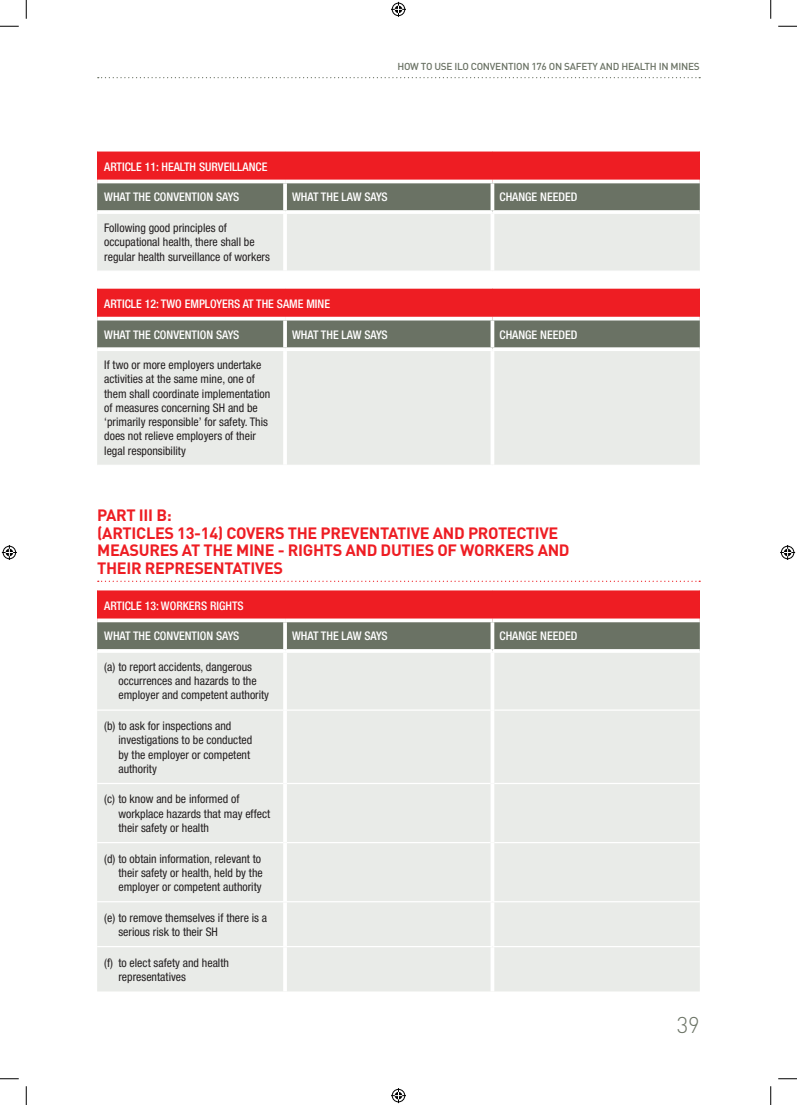
<style>
.page{position:relative;width:797px;height:1105px;background:#fff}
.page>*{position:absolute;margin:0;border:0;box-sizing:border-box;transform-origin:0 0}
.t1{font:300 22.5px "DIN";color:#6a7264}
.t2{font:700 16.25px/17.5px "DIN";letter-spacing:-.02em;color:#ee1d23}
.t3{font:condensed 11.88px/14.2px "Helvetica Neue";color:#231f20}
.t4{font:500 condensed 11.88px "Helvetica Neue";color:#fff}
.t5{font:500 10px "DIN";letter-spacing:-.025em;color:#6a7264}
</style>
<div class="page">
<svg style="left:98px;top:77px;width:602px;height:1px"></svg>
<svg style="left:98px;top:581px;width:602px;height:1px"></svg>
<div style="left:97px;top:151px;width:602px;height:30px;background:#ee1d23"></div>
<div style="left:97px;top:183px;width:602px;height:27px;background:#6a7264"></div>
<div style="left:97px;top:214px;width:602px;height:57px;background:#e9ebe8"></div>
<svg style="left:97px;top:210px;width:188px;height:2px"></svg>
<svg style="left:285px;top:210px;width:207px;height:1px"></svg>
<svg style="left:492px;top:210px;width:207px;height:2px"></svg>
<svg style="left:283px;top:183px;width:4px;height:27px"></svg>
<hr style="left:283px;top:214px;width:4px;height:57px;background:#fff">
<hr style="left:97px;top:150px;width:188px;height:2px;background:#fff">
<hr style="left:285px;top:150px;width:207px;height:2px;background:#fff">
<hr style="left:492px;top:150px;width:207px;height:2px;background:#fff">
<svg style="left:490px;top:183px;width:4px;height:27px"></svg>
<svg style="left:490px;top:214px;width:4px;height:57px"></svg>
<hr style="left:97px;top:180px;width:188px;height:3px;background:#fff">
<hr style="left:285px;top:180px;width:207px;height:3px;background:#fff">
<hr style="left:492px;top:180px;width:207px;height:3px;background:#fff">
<div style="left:97px;top:288px;width:602px;height:31px;background:#ee1d23"></div>
<div style="left:97px;top:320px;width:602px;height:27px;background:#6a7264"></div>
<div style="left:97px;top:351px;width:602px;height:114px;background:#e9ebe8"></div>
<svg style="left:97px;top:347px;width:188px;height:2px"></svg>
<svg style="left:285px;top:347px;width:207px;height:1px"></svg>
<svg style="left:492px;top:347px;width:207px;height:2px"></svg>
<svg style="left:283px;top:320px;width:4px;height:27px"></svg>
<hr style="left:283px;top:351px;width:4px;height:114px;background:#fff">
<hr style="left:97px;top:287px;width:188px;height:2px;background:#fff">
<hr style="left:285px;top:287px;width:207px;height:2px;background:#fff">
<hr style="left:492px;top:287px;width:207px;height:2px;background:#fff">
<svg style="left:490px;top:320px;width:4px;height:27px"></svg>
<svg style="left:490px;top:351px;width:4px;height:114px"></svg>
<hr style="left:97px;top:317px;width:188px;height:3px;background:#fff">
<hr style="left:285px;top:317px;width:207px;height:3px;background:#fff">
<hr style="left:492px;top:317px;width:207px;height:3px;background:#fff">
<div style="left:97px;top:590px;width:602px;height:30px;background:#ee1d23"></div>
<div style="left:97px;top:622px;width:602px;height:27px;background:#6a7264"></div>
<div style="left:97px;top:653px;width:602px;height:338px;background:#e9ebe8"></div>
<hr style="left:97px;top:709px;width:186px;height:2px;background:#fff">
<hr style="left:287px;top:709px;width:203px;height:2px;background:#fff">
<hr style="left:494px;top:709px;width:205px;height:2px;background:#fff">
<hr style="left:97px;top:783px;width:186px;height:1px;background:#fff">
<hr style="left:287px;top:783px;width:203px;height:1px;background:#fff">
<hr style="left:494px;top:783px;width:205px;height:1px;background:#fff">
<hr style="left:97px;top:842px;width:186px;height:1px;background:#fff">
<hr style="left:287px;top:842px;width:203px;height:1px;background:#fff">
<hr style="left:494px;top:842px;width:205px;height:1px;background:#fff">
<svg style="left:283px;top:622px;width:4px;height:27px"></svg>
<hr style="left:283px;top:653px;width:4px;height:57px;background:#fff">
<hr style="left:283px;top:710px;width:4px;height:73px;background:#fff">
<hr style="left:283px;top:783px;width:4px;height:60px;background:#fff">
<hr style="left:283px;top:843px;width:4px;height:58px;background:#fff">
<hr style="left:283px;top:902px;width:4px;height:44px;background:#fff">
<hr style="left:283px;top:947px;width:4px;height:44px;background:#fff">
<svg style="left:490px;top:622px;width:4px;height:27px"></svg>
<svg style="left:490px;top:653px;width:4px;height:57px"></svg>
<svg style="left:490px;top:710px;width:4px;height:73px"></svg>
<svg style="left:490px;top:783px;width:4px;height:60px"></svg>
<svg style="left:490px;top:843px;width:4px;height:58px"></svg>
<svg style="left:490px;top:902px;width:4px;height:44px"></svg>
<svg style="left:490px;top:947px;width:4px;height:44px"></svg>
<hr style="left:97px;top:901px;width:188px;height:1px;background:#fff">
<hr style="left:285px;top:901px;width:207px;height:1px;background:#fff">
<hr style="left:492px;top:901px;width:207px;height:1px;background:#fff">
<svg style="left:97px;top:618px;width:188px;height:4px"></svg>
<svg style="left:285px;top:618px;width:207px;height:2px"></svg>
<svg style="left:492px;top:618px;width:207px;height:4px"></svg>
<hr style="left:97px;top:946px;width:188px;height:1px;background:#fff">
<hr style="left:285px;top:946px;width:207px;height:1px;background:#fff">
<hr style="left:492px;top:946px;width:207px;height:1px;background:#fff">
<svg style="left:0;top:25px;width:19px;height:2px"></svg>
<svg style="left:778px;top:25px;width:19px;height:2px"></svg>
<svg style="left:0;top:1078px;width:19px;height:1px"></svg>
<svg style="left:778px;top:1078px;width:19px;height:1px"></svg>
<svg style="left:25px;top:0;width:2px;height:19px"></svg>
<svg style="left:25px;top:1086px;width:2px;height:19px"></svg>
<svg style="left:770px;top:0;width:1px;height:19px"></svg>
<svg style="left:770px;top:1086px;width:1px;height:19px"></svg>
<svg style="left:391px;top:2px;width:15px;height:15px"></svg>
<svg style="left:391px;top:1088px;width:15px;height:15px"></svg>
<svg style="left:2px;top:545px;width:15px;height:15px"></svg>
<svg style="left:780px;top:545px;width:15px;height:15px"></svg>
<p class="t5" style="left:397px;top:60px;width:304px">HOW TO USE ILO CONVENTION 176 ON SAFETY AND HEALTH IN MINES</p>
<p class="t4" style="left:104px;top:160px;width:165px">ARTICLE 11: HEALTH SURVEILLANCE</p>
<p class="t4" style="left:104px;top:190px;width:137px">WHAT THE CONVENTION SAYS</p>
<p class="t4" style="left:292px;top:190px;width:97px">WHAT THE LAW SAYS</p>
<p class="t4" style="left:499px;top:190px;width:79px">CHANGE NEEDED</p>
<p class="t3" style="left:104px;top:221px;width:167px">Following good principles of occupational health, there shall be regular health surveillance of workers</p>
<p class="t4" style="left:104px;top:297px;width:227px">ARTICLE 12: TWO EMPLOYERS AT THE SAME MINE</p>
<p class="t4" style="left:104px;top:327px;width:137px">WHAT THE CONVENTION SAYS</p>
<p class="t4" style="left:292px;top:327px;width:97px">WHAT THE LAW SAYS</p>
<p class="t4" style="left:499px;top:327px;width:79px">CHANGE NEEDED</p>
<p class="t3" style="left:104px;top:358px;width:167px">If two or more employers undertake activities at the same mine, one of them shall coordinate implementation of measures concerning SH and be ‘primarily responsible’ for safety. This does not relieve employers of their legal responsibility</p>
<h2 class="t2" style="left:97px;top:506px;width:474px">PART III B:<br>(ARTICLES 13-14) COVERS THE PREVENTATIVE AND PROTECTIVE MEASURES AT THE MINE - RIGHTS AND DUTIES OF WORKERS AND THEIR REPRESENTATIVES</h2>
<p class="t4" style="left:104px;top:598px;width:141px">ARTICLE 13: WORKERS RIGHTS</p>
<p class="t4" style="left:104px;top:629px;width:137px">WHAT THE CONVENTION SAYS</p>
<p class="t4" style="left:292px;top:629px;width:97px">WHAT THE LAW SAYS</p>
<p class="t4" style="left:499px;top:629px;width:79px">CHANGE NEEDED</p>
<p class="t3" style="left:118px;top:659px;width:152px;text-indent:-14px">(a) to report accidents, dangerous occurrences and hazards to the employer and competent authority</p>
<p class="t3" style="left:118px;top:719px;width:135px;text-indent:-14px">(b) to ask for inspections and investigations to be conducted by the employer or competent authority</p>
<p class="t3" style="left:118px;top:792px;width:153px;text-indent:-14px">(c) to know and be informed of workplace hazards that may effect their safety or health</p>
<p class="t3" style="left:118px;top:851px;width:146px;text-indent:-14px">(d) to obtain information, relevant to their safety or health, held by the employer or competent authority</p>
<p class="t3" style="left:118px;top:910px;width:150px;text-indent:-14px">(e) to remove themselves if there is a serious risk to their SH</p>
<p class="t3" style="left:118px;top:955px;width:112px;text-indent:-14px">(f) to elect safety and health representatives</p>
<h1 class="t1" style="left:676px;top:1011px;width:25px">39</h1>
</div>
